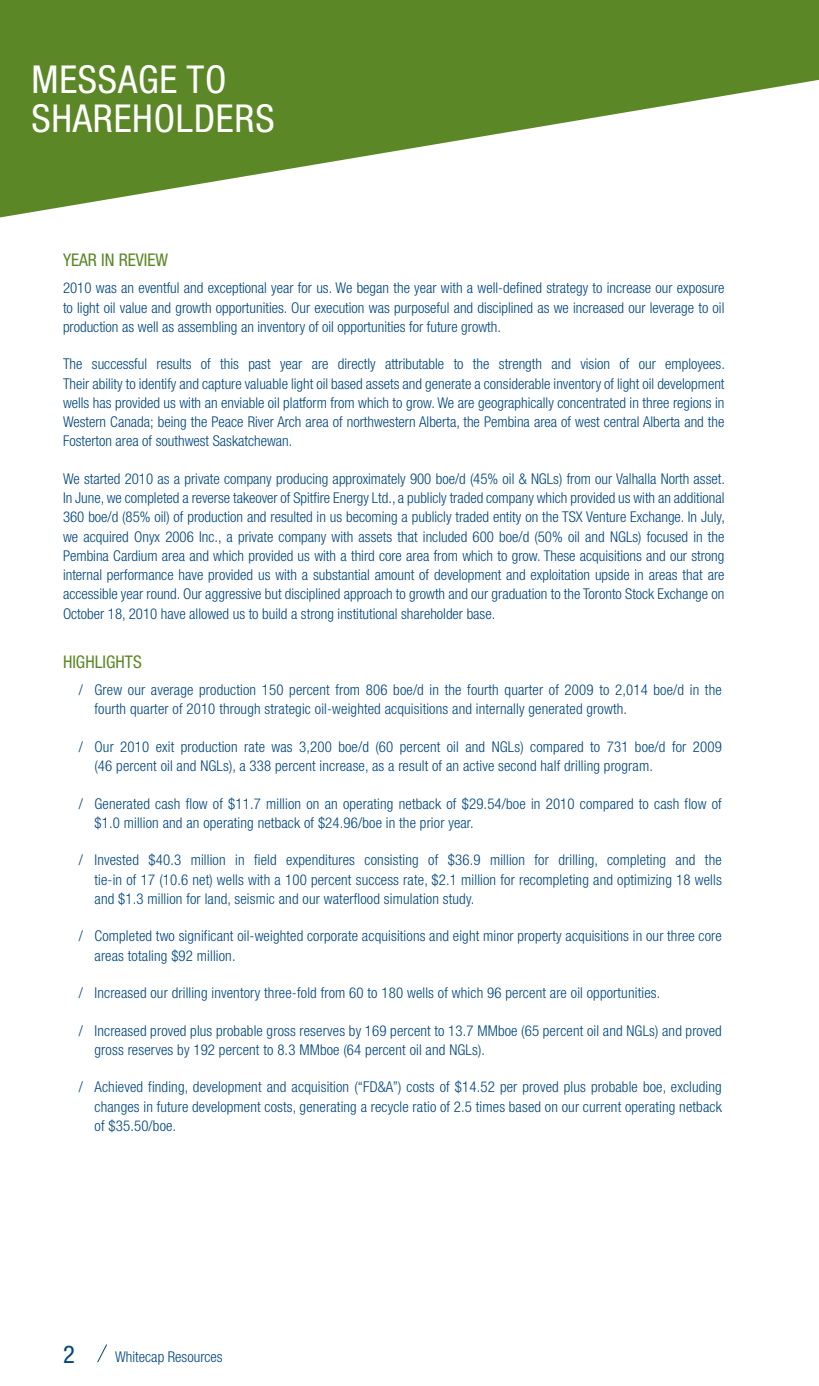
<style>
.page{position:relative;width:819px;height:1386px;background:#fff}
.page>*{position:absolute;margin:0;border:0;box-sizing:border-box;transform-origin:0 0}
.t1{font:condensed 38.5px/38.5px "Helvetica Neue";letter-spacing:.02em;color:#fff}
.t2{font:condensed 24.5px "Helvetica Neue";color:#00467f}
.t3{font:condensed 17.5px "Helvetica Neue";color:#5c8727}
.t4{font:300 condensed 14.88px/19.2px "Helvetica Neue";letter-spacing:.01em;color:#00467f}
</style>
<div class="page">
<svg style="left:97px;top:1344px;width:10px;height:19px"></svg>
<svg style="left:0;top:0;width:819px;height:217px;fill:#5c8727"></svg>
<h1 class="t1" style="left:32px;top:60px;width:245px">MESSAGE TO<br>SHAREHOLDERS</h1>
<p class="t3" style="left:63px;top:250px;width:107px">YEAR IN REVIEW</p>
<p class="t4" style="left:63px;top:278px;width:663px;text-align:justify">2010 was an eventful and exceptional year for us. We began the year with a well-defined strategy to increase our exposure to light oil value and growth opportunities. Our execution was purposeful and disciplined as we increased our leverage to oil production as well as assembling an inventory of oil opportunities for future growth.</p>
<p class="t4" style="left:63px;top:354px;width:663px;text-align:justify">The successful results of this past year are directly attributable to the strength and vision of our employees.<br>Their ability to identify and capture valuable light oil based assets and generate a considerable inventory of light oil development wells has provided us with an enviable oil platform from which to grow. We are geographically concentrated in three regions in Western Canada; being the Peace River Arch area of northwestern Alberta, the Pembina area of west central Alberta and the Fosterton area of southwest Saskatchewan.</p>
<p class="t4" style="left:63px;top:469px;width:664px;text-align:justify">We started 2010 as a private company producing approximately 900 boe/d (45% oil &amp; NG Ls) from our Valhalla North asset.<br>In June, we completed a reverse takeover of Spitfire Energy Ltd., a publicly traded company which provided us with an additional 360 boe/d (85% oil) of production and resulted in us becoming a publicly traded entity on the TSX Venture Exchange. In July, we acquired Onyx 2006 Inc., a private company with assets that included 600 boe/d (50% oil and NG Ls) focused in the Pembina Cardium area and which provided us with a third core area from which to grow. These acquisitions and our strong internal performance have provided us with a substantial amount of development and exploitation upside in areas that are accessible year round. Our aggressive but disciplined approach to growth and our graduation to the Toronto Stock Exchange on October 18, 2010 have allowed us to build a strong institutional shareholder base.</p>
<p class="t3" style="left:63px;top:652px;width:80px">HIGHLIGHTS</p>
<p class="t4" style="left:95px;top:680px;width:629px;text-indent:-16px">/ G rew our average production 150 percent from 806 boe/d in the fourth quarter of 2009 to 2,014 boe/d in the fourth quarter of 2010 through strategic oil-weighted acquisitions and internally generated growth.</p>
<p class="t4" style="left:95px;top:737px;width:629px;text-indent:-16px">/ Our 2010 exit production rate was 3,200 boe/d (60 percent oil and NG Ls) compared to 731 boe/d for 2009 (46 percent oil and NG Ls), a 338 percent increase, as a result of an active second half drilling program.</p>
<p class="t4" style="left:95px;top:794px;width:629px;text-indent:-16px">/ Generated cash flow of $11.7 million on an operating netback of $29.54/boe in 2010 compared to cash flow of $1.0 million and an operating netback of $24.96/boe in the prior year.</p>
<p class="t4" style="left:95px;top:850px;width:629px;text-align:justify;text-indent:-16px">/ Invested $40.3 million in field expenditures consisting of $36.9 million for drilling, completing and the tie-in of 17 (10.6 net) wells with a 100 percent success rate, $2.1 million for recompleting and optimizing 18 wells and $1.3 million for land, seismic and our waterflood simulation study.</p>
<p class="t4" style="left:95px;top:926px;width:629px;text-indent:-16px">/ Completed two significant oil-weighted corporate acquisitions and eight minor property acquisitions in our three core areas totaling $92 million.</p>
<p class="t4" style="left:79px;top:983px;width:583px">/ Increased our drilling inventory three-fold from 60 to 180 wells of which 96 percent are oil opportunities.</p>
<p class="t4" style="left:95px;top:1021px;width:629px;text-indent:-16px">/ Increased proved plus probable gross reserves by 169 percent to 13.7 MMboe (65 percent oil and NG Ls) and proved gross reserves by 192 percent to 8.3 MMboe (64 percent oil and NG Ls).</p>
<p class="t4" style="left:95px;top:1077px;width:629px;text-align:justify;text-indent:-16px">/ Achieved finding, development and acquisition (“FD&amp;A”) costs of $14.52 per proved plus probable boe, excluding changes in future development costs, generating a recycle ratio of 2.5 times based on our current operating netback of $35.50/boe.</p>
<h2 class="t2" style="left:63px;top:1340px;width:13px">2</h2>
<p class="t4" style="left:115px;top:1347px;width:109px">Whitecap Resources</p>
</div>
